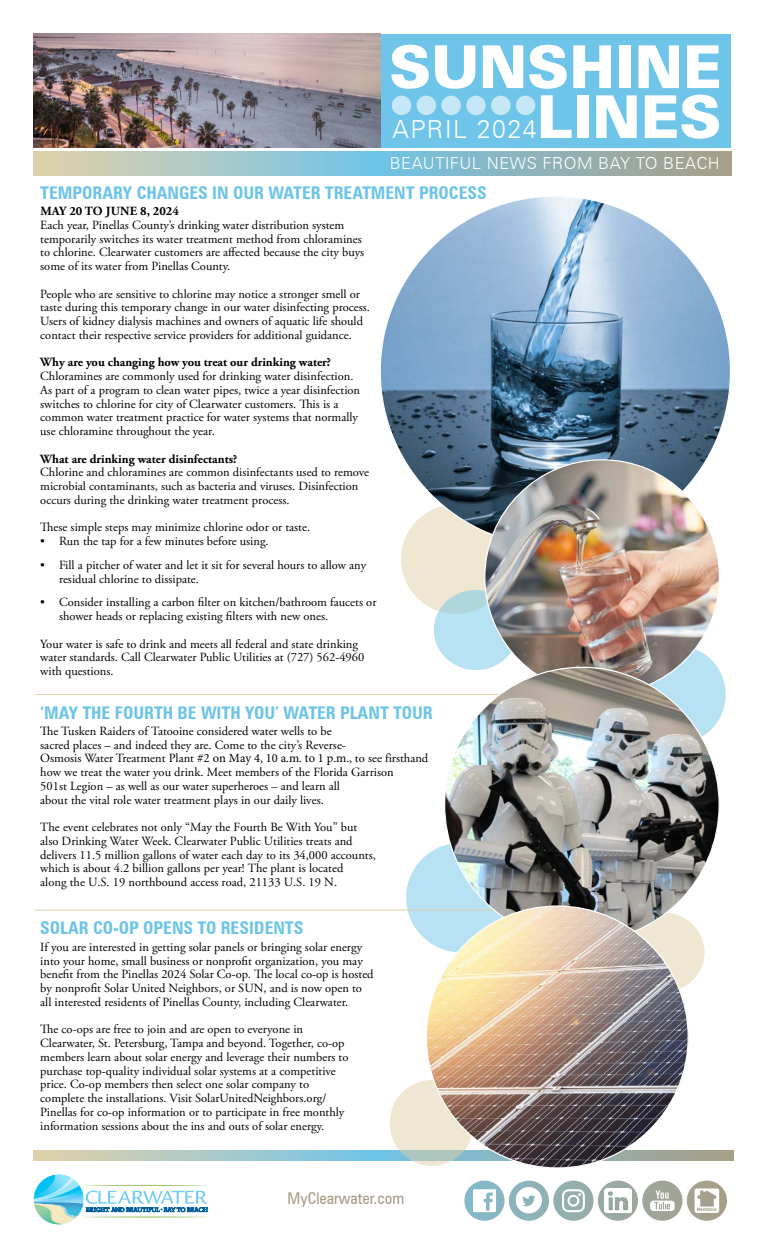
<style>
.page{position:relative;width:765px;height:1260px;background:#fff}
.page>*{position:absolute;margin:0;border:0;box-sizing:border-box;transform-origin:0 0}
.t1{font:900 59.25px "Zurich BT";color:#fff}
.t2{font:300 25px "Zurich BT";letter-spacing:.06em;color:#fff}
.t3{font:700 condensed 17.5px "Zurich BT";color:#6cc4e8}
.t4{font:300 16.62px "Zurich BT";letter-spacing:.03em;color:#fff}
.t5{font:condensed 16.25px "Zurich BT";color:#a69e88}
.t6{font:12.5px/13.8px "Adobe Garamond Pro";color:#000}
.t7{font:700 12.5px "Adobe Garamond Pro";color:#000}
.s1{font-family:"Minion Pro"}
</style>
<div class="page">
<svg style="left:642px;top:1181px;width:41px;height:40px"></svg>
<svg style="left:687px;top:1181px;width:40px;height:40px"></svg>
<svg style="left:598px;top:1181px;width:40px;height:40px"></svg>
<img style="left:604px;top:1189px;width:28px;height:24px">
<svg style="left:34px;top:1150px;width:699px;height:11px;background:#a2c0be"></svg>
<svg style="left:650px;top:1190px;width:25px;height:21px"></svg>
<div style="left:34px;top:34px;width:697px;height:115px;background:#6fc5e9"></div>
<svg style="left:34px;top:151px;width:697px;height:24px;background:#9bbdbe"></svg>
<div style="left:406px;top:843px;width:110px;height:109px;background:#b7e2f4;border-radius:50%"></div>
<div style="left:401px;top:504px;width:110px;height:110px;background:#efe7d2;border-radius:50%"></div>
<div style="left:434px;top:590px;width:84px;height:80px;background:linear-gradient(to bottom,#b1d8e1,#bae6fb);border-radius:50%"></div>
<div style="left:620px;top:912px;width:85px;height:80px;background:#efe7d2;border-radius:50%"></div>
<div style="left:631px;top:646px;width:95px;height:97px;background:#b7e2f4;border-radius:50%"></div>
<svg style="left:390px;top:1080px;width:84px;height:86px;background:#e6e2cf"></svg>
<hr style="left:35px;top:694px;width:518px;height:1px;background:#e0d0a6">
<hr style="left:35px;top:910px;width:526px;height:1px;background:#e0d0a6">
<img style="left:34px;top:34px;width:346px;height:114px">
<hr style="left:31px;top:148px;width:703px;height:3px;background:#fff">
<svg style="left:695px;top:1188px;width:24px;height:25px"></svg>
<div style="left:392px;top:96px;width:19px;height:19px;background:#c5e7f6;border-radius:50%"></div>
<div style="left:417px;top:96px;width:19px;height:19px;background:#c5e7f6;border-radius:50%"></div>
<div style="left:441px;top:96px;width:20px;height:19px;background:#c5e7f6;border-radius:50%"></div>
<div style="left:466px;top:96px;width:20px;height:19px;background:#c5e7f6;border-radius:50%"></div>
<div style="left:491px;top:96px;width:20px;height:19px;background:#c5e7f6;border-radius:50%"></div>
<div style="left:516px;top:96px;width:19px;height:19px;background:#c5e7f6;border-radius:50%"></div>
<img style="left:380px;top:197px;width:349px;height:343px">
<img style="left:485px;top:460px;width:234px;height:234px;border-radius:115px">
<img style="left:445px;top:667px;width:274px;height:275px;border-radius:137px">
<img style="left:426px;top:906px;width:262px;height:262px;border-radius:131px">
<svg style="left:509px;top:1181px;width:40px;height:40px"></svg>
<svg style="left:516px;top:1187px;width:26px;height:26px"></svg>
<svg style="left:464px;top:1181px;width:41px;height:40px"></svg>
<svg style="left:473px;top:1189px;width:23px;height:23px"></svg>
<svg style="left:34px;top:1175px;width:175px;height:49px"></svg>
<svg style="left:553px;top:1181px;width:41px;height:40px"></svg>
<svg style="left:562px;top:1189px;width:23px;height:23px"></svg>
<p class="t1" style="left:389px;top:31px;width:334px">SUNSHINE</p>
<p class="t2" style="left:392px;top:114px;width:146px">APRIL 2024</p>
<p class="t1" style="left:537px;top:81px;width:186px">LINES</p>
<p class="t4" style="left:390px;top:153px;width:332px">BEAUTIFUL NEWS FROM BAY TO BEACH</p>
<p class="t3" style="left:40px;top:183px;width:448px">TEMPORARY CHANGES IN OUR WATER TREATMENT PROCESS</p>
<p class="t7" style="left:40px;top:204px;width:140px">MAY 20 TO JUNE 8, 2024</p>
<p class="t6" style="left:40px;top:218px;width:326px">Each year, Pinellas County’s drinking water distribution system temporarily switches its water treatment method from chloramines to chlorine. Clearwater customers are affected because the city buys some of its water from Pinellas County.</p>
<p class="t6" style="left:40px;top:287px;width:331px">People who are sensitive to chlorine may notice a stronger smell or taste during this temporary change in our water disinfecting process.<br>Users of kidney dialysis machines and owners of aquatic life should contact their respective service providers for additional guidance.</p>
<p class="t7" style="left:40px;top:355px;width:292px">Why are you changing how you treat our drinking water?</p>
<p class="t6" style="left:40px;top:370px;width:321px">Chloramines are commonly used for drinking water disinfection.<br>As part of a program to clean water pipes, twice a year disinfection switches to chlorine for city of Clearwater customers. This is a common water treatment practice for water systems that normally use chloramine throughout the year.</p>
<p class="t7" style="left:40px;top:451px;width:199px">What are drinking water disinfectants?</p>
<p class="t6" style="left:40px;top:466px;width:330px">Chlorine and chloramines are common disinfectants used to remove microbial contaminants, such as bacteria and viruses. Disinfection occurs during the drinking water treatment process.</p>
<p class="t6" style="left:40px;top:521px;width:271px">These simple steps may minimize chlorine odor or taste.</p>
<p class="t6" style="left:40px;top:535px;width:230px">• Run the tap for a few minutes before using.</p>
<p class="t6" style="left:59px;top:558px;width:309px;text-indent:-19px">• Fill a pitcher of water and let it sit for several hours to allow any residual chlorine to dissipate.</p>
<p class="t6" style="left:59px;top:596px;width:319px;text-indent:-19px">• Consider installing a carbon filter on kitchen/bathroom faucets or shower heads or replacing existing filters with new ones.</p>
<p class="t6" style="left:40px;top:637px;width:326px">Your water is safe to drink and meets all federal and state drinking water standards. Call Clearwater Public Utilities at (727) 562-4960 with questions.</p>
<p class="t3" style="left:40px;top:702px;width:394px">‘MAY THE FOURTH BE WITH YOU’ WATER PLANT TOUR</p>
<p class="t6" style="left:40px;top:724px;width:390px">The Tusken Raiders of Tatooine considered water wells to be<br>sacred places – and indeed they are. Come to the city’s Reverse-<br>Osmosis Water Treatment Plant #2 <span class="s1">on May 4, 10 a.m. to 1 p.m.,</span> to see firsthand how we treat the water you drink. Meet members of the Florida Garrison<br>501st Legion – as well as our water superheroes – and learn all<br>about the vital role water treatment plays in our daily lives.</p>
<p class="t6" style="left:40px;top:821px;width:337px">The event celebrates not only “May the Fourth Be With You” but also Drinking Water Week. Clearwater Public Utilities treats and delivers 11.5 million gallons of water each day to its 34,000 accounts, which is about 4.2 billion gallons per year! The plant is located<br>along the U.S. 19 northbound access road, 21133 U.S. 19 N.</p>
<p class="t3" style="left:40px;top:917px;width:265px">SOLAR CO-OP OPENS TO RESIDENTS</p>
<p class="t6" style="left:40px;top:941px;width:335px">If you are interested in getting solar panels or bringing solar energy into your home, small business or nonprofit organization, you may benefit from the Pinellas 2024 Solar Co-op. The local co-op is hosted by nonprofit Solar United Neighbors, or SUN, and is now open to all interested residents of Pinellas County, including Clearwater.</p>
<p class="t6" style="left:40px;top:1023px;width:310px">The co-ops are free to join and are open to everyone in Clearwater, St. Petersburg, Tampa and beyond. Together, co-op members learn about solar energy and leverage their numbers to purchase top-quality individual solar systems at a competitive price. Co-op members then select one solar company to complete the installations. Visit SolarUnitedNeighbors.org/ Pinellas for co-op information or to participate in free monthly information sessions about the ins and outs of solar energy.</p>
<p class="t5" style="left:287px;top:1189px;width:118px">MyClearwater.com</p>
</div>
